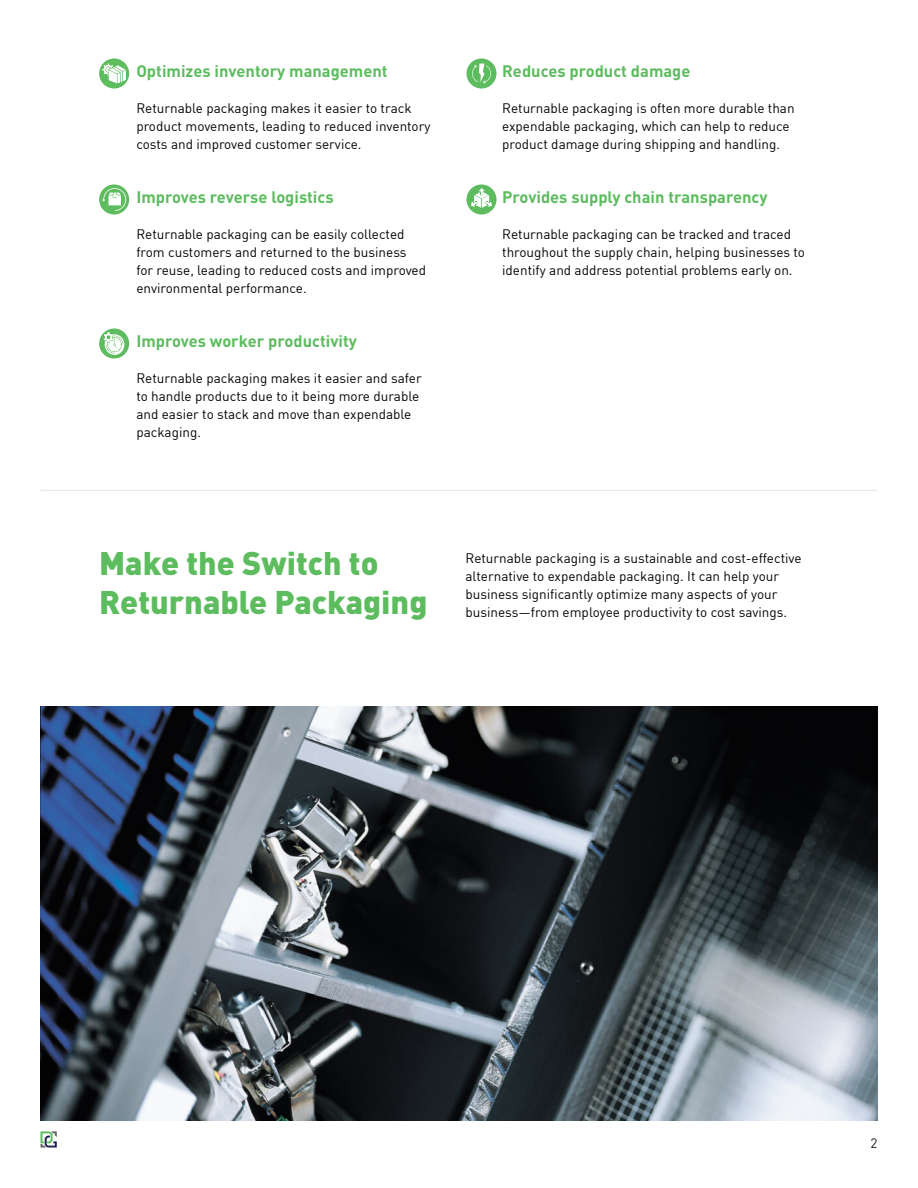
<style>
.page{position:relative;width:918px;height:1188px;background:#fff}
.page>*{position:absolute;margin:0;border:0;box-sizing:border-box;transform-origin:0 0}
.t1{font:900 32.4px/38.8px "DIN";color:#5cbc5e}
.t2{font:700 16.5px "DIN";color:#5cbc5e}
.t3{font:13.5px/18px "DIN";color:#040503}
.t4{font:13.5px "DIN";color:#231f20}
</style>
<div class="page">
<svg style="left:40px;top:1131px;width:17px;height:17px"></svg>
<hr style="left:40px;top:490px;width:838px;height:1px;background:#e2e4e4">
<img style="left:40px;top:706px;width:838px;height:414px">
<div style="left:99px;top:58px;width:30px;height:30px;background:#5cbc5e;border-radius:50%"></div>
<div style="left:466px;top:58px;width:30px;height:30px;background:#5cbc5e;border-radius:50%"></div>
<svg style="left:99px;top:184px;width:30px;height:30px"></svg>
<div style="left:466px;top:184px;width:30px;height:30px;background:#5cbc5e;border-radius:50%"></div>
<svg style="left:99px;top:328px;width:30px;height:30px"></svg>
<svg style="left:102px;top:64px;width:24px;height:19px"></svg>
<svg style="left:472px;top:64px;width:19px;height:19px"></svg>
<svg style="left:102px;top:188px;width:24px;height:23px"></svg>
<svg style="left:471px;top:188px;width:21px;height:20px"></svg>
<svg style="left:104px;top:332px;width:20px;height:23px"></svg>
<p class="t2" style="left:136px;top:60px;width:253px">Optimizes inventory management</p>
<p class="t3" style="left:136px;top:98px;width:296px">Returnable packaging makes it easier to track product movements, leading to reduced inventory costs and improved customer service.</p>
<p class="t2" style="left:136px;top:186px;width:199px">Improves reverse logistics</p>
<p class="t3" style="left:136px;top:224px;width:291px">Returnable packaging can be easily collected from customers and returned to the business for reuse, leading to reduced costs and improved environmental performance.</p>
<p class="t2" style="left:136px;top:330px;width:222px">Improves worker productivity</p>
<p class="t3" style="left:136px;top:368px;width:287px">Returnable packaging makes it easier and safer to handle products due to it being more durable and easier to stack and move than expendable packaging.</p>
<p class="t2" style="left:502px;top:60px;width:190px">Reduces product damage</p>
<p class="t3" style="left:502px;top:98px;width:294px">Returnable packaging is often more durable than expendable packaging, which can help to reduce product damage during shipping and handling.</p>
<p class="t2" style="left:502px;top:186px;width:267px">Provides supply chain transparency</p>
<p class="t3" style="left:502px;top:224px;width:304px">Returnable packaging can be tracked and traced throughout the supply chain, helping businesses to identify and address potential problems early on.</p>
<p class="t1" style="left:99px;top:542px;width:330px">Make the Switch to<br>Returnable Packaging</p>
<p class="t3" style="left:465px;top:548px;width:338px">Returnable packaging is a sustainable and cost-effective alternative to expendable packaging. It can help your business significantly optimize many aspects of your business—from employee productivity to cost savings.</p>
<p class="t4" style="left:870px;top:1134px;width:9px">2</p>
</div>
